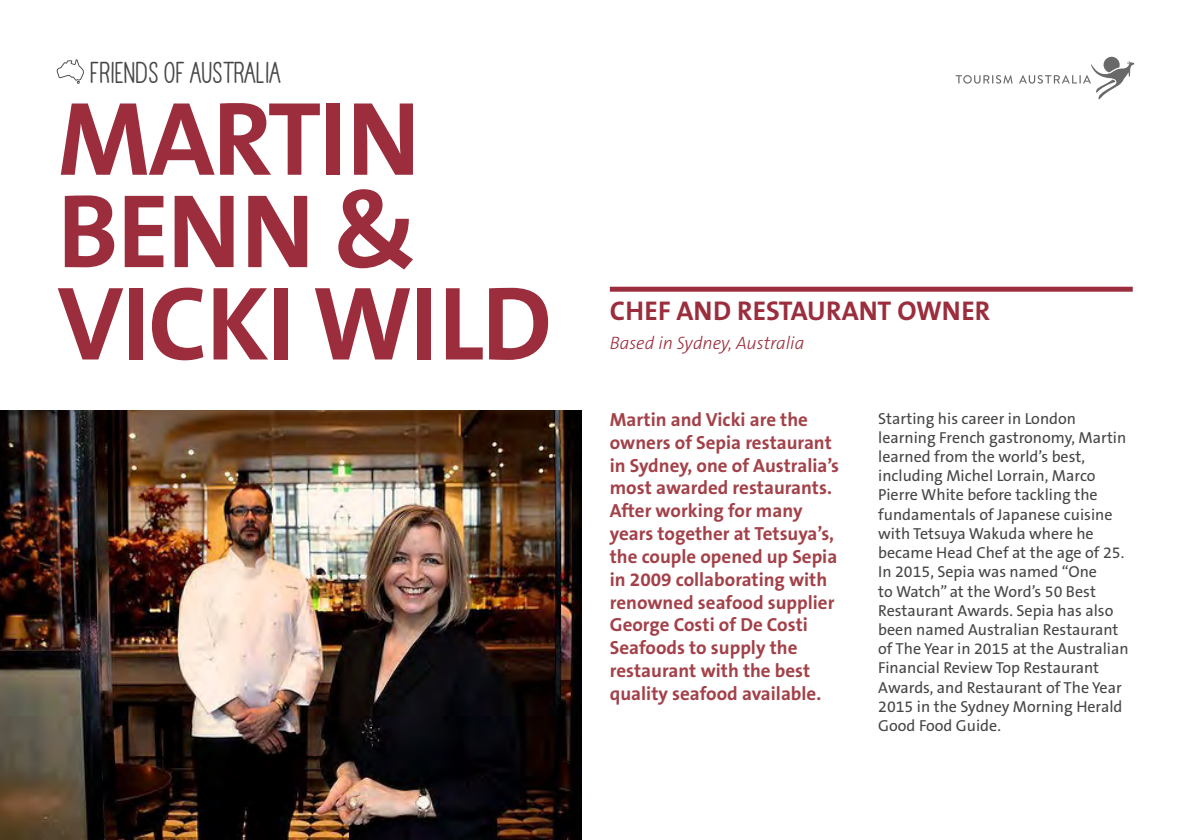
<style>
.page{position:relative;width:1191px;height:840px;background:#fff}
.page>*{position:absolute;margin:0;border:0;box-sizing:border-box;transform-origin:0 0}
.t1{font:700 105.4px/92.2px "The Sans B7";letter-spacing:-.02em;color:#9b2d3d}
.t2{font:700 27.2px "The Sans B7";color:#9b2d3d}
.t3{font:700 26.4px "TAHAVEANICEDAY";letter-spacing:-.01em;color:#464547}
.t4{font:700 19px/22.8px "The Sans B7";color:#a34149}
.t5{font:italic 300 18px "The Sans B3";color:#9b2d3d}
.t6{font:16px/19.2px "The Sans B5 Plain";color:#464547}
</style>
<div class="page">
<svg style="left:955px;top:75px;width:57px;height:9px"></svg>
<svg style="left:1019px;top:57px;width:115px;height:42px"></svg>
<svg style="left:56px;top:59px;width:28px;height:25px"></svg>
<img style="left:0;top:410px;width:581px;height:429px">
<div style="left:610px;top:286px;width:522px;height:5px;background:#9b2d3d"></div>
<h3 class="t3" style="left:90px;top:57px;width:193px">FRIENDS OF AUSTRALIA</h3>
<h1 class="t1" style="left:57px;top:96px;width:496px">MARTIN<br>BENN &amp;<br>VICKI WILD</h1>
<h2 class="t2" style="left:610px;top:296px;width:382px">CHEF AND RESTAURANT OWNER</h2>
<p class="t5" style="left:610px;top:333px;width:196px">Based in Sydney, Australia</p>
<p class="t4" style="left:610px;top:408px;width:231px">Martin and Vicki are the owners of Sepia restaurant in Sydney, one of Australia’s most awarded restaurants.<br>After working for many years together at Tetsuya’s, the couple opened up Sepia in 2009 collaborating with renowned seafood supplier<br>George Costi of De Costi<br>Seafoods to supply the restaurant with the best quality seafood available.</p>
<p class="t6" style="left:878px;top:409px;width:252px">Starting his career in London learning French gastronomy, Martin learned from the world’s best, including Michel Lorrain, Marco<br>Pierre White before tackling the fundamentals of Japanese cuisine with Tetsuya Wakuda where he became Head Chef at the age of 25.<br>In 2015, Sepia was named “One<br>to Watch” at the Word’s 50 Best<br>Restaurant Awards. Sepia has also been named Australian Restaurant of The Year in 2015 at the Australian<br>Financial Review Top Restaurant<br>Awards, and Restaurant of The Year<br>2015 in the Sydney Morning Herald<br>Good Food Guide.</p>
</div>
